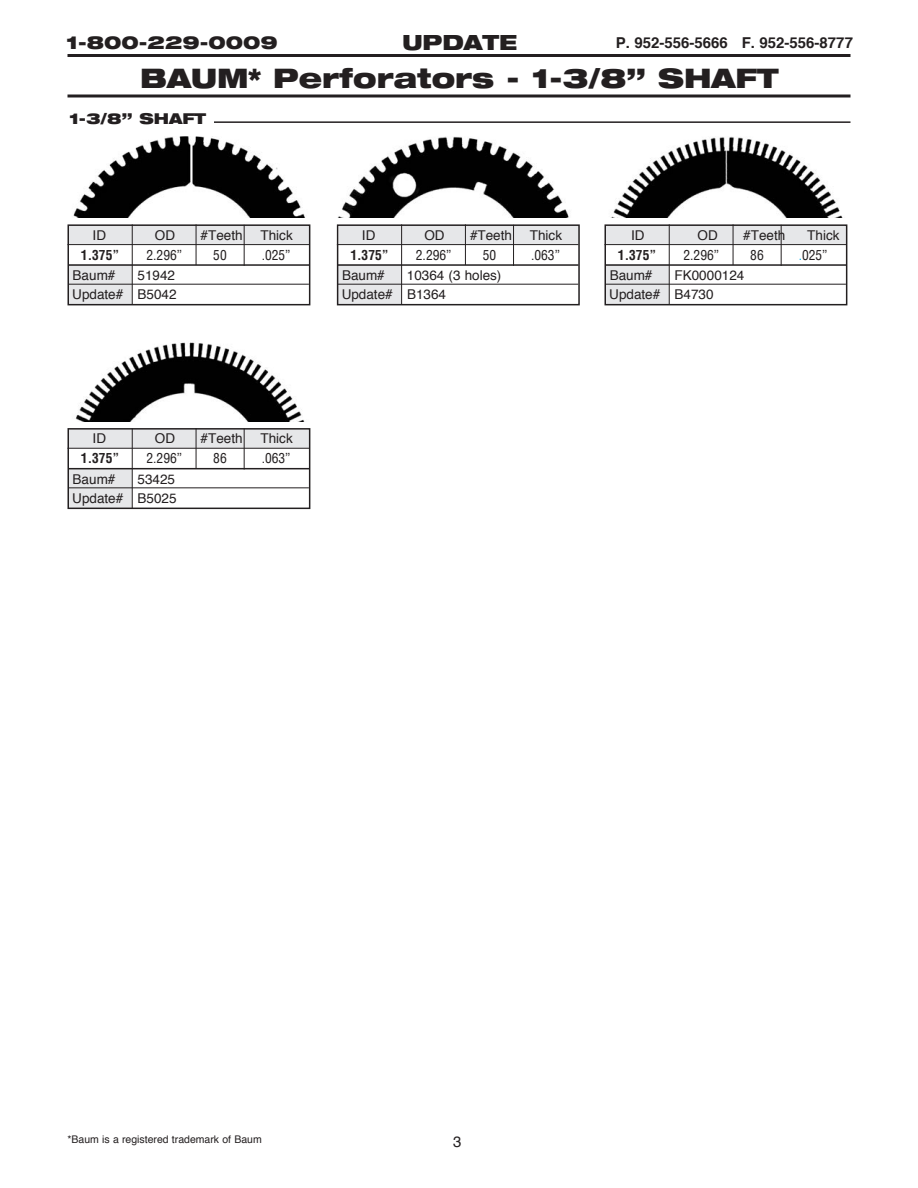
<style>
.page{position:relative;width:918px;height:1188px;background:#fff}
.page>*{position:absolute;margin:0;border:0;box-sizing:border-box;transform-origin:0 0}
.t1{font:900 expanded 27px "Helvetica Neue";color:#231f20}
.t2{font:900 expanded 21px "Helvetica Neue";color:#231f20}
.t3{font:900 expanded 18px "Helvetica Neue";color:#231f20}
.t4{font:700 15px "Helvetica";color:#231f20}
.t5{font:900 expanded 15px "Helvetica Neue";color:#231f20}
.t6{font:15px "Helvetica";color:#231f20}
.t7{font:13.5px "Helvetica";color:#231f20}
.t8{font:condensed 13.5px "Helvetica";color:#231f20}
.t9{font:700 condensed 13.5px "Helvetica";color:#231f20}
.t10{font:10.5px "Helvetica";color:#231f20}
.s1{color:#00aeef}
</style>
<div class="page">
<hr style="left:68px;top:54px;width:782px;height:3px;background:#231f20">
<svg style="left:68px;top:94px;width:782px;height:4px;background:#595657"></svg>
<div style="left:70px;top:429px;width:239px;height:19px;background:#e6e7e9"></div>
<div style="left:68px;top:469px;width:64px;height:39px;background:#e6e7e9"></div>
<div style="left:68px;top:428px;width:242px;height:81px;border:2px solid #231f20"></div>
<hr style="left:68px;top:448px;width:241px;height:1px;background:#231f20">
<hr style="left:68px;top:468px;width:241px;height:1px;background:#231f20">
<hr style="left:68px;top:487px;width:241px;height:1px;background:#231f20">
<hr style="left:132px;top:428px;width:1px;height:80px;background:#231f20">
<hr style="left:196px;top:428px;width:1px;height:41px;background:#231f20">
<hr style="left:244px;top:428px;width:1px;height:42px;background:#231f20">
<img style="left:75px;top:342px;width:229px;height:79px">
<hr style="left:205px;top:121px;width:645px;height:2px;background:#231f20">
<div style="left:68px;top:110px;width:146px;height:18px;background:#fff"></div>
<div style="left:339px;top:226px;width:240px;height:18px;background:#e6e7e9"></div>
<div style="left:338px;top:265px;width:63px;height:39px;background:#e6e7e9"></div>
<div style="left:337px;top:224px;width:243px;height:81px;border:2px solid #231f20"></div>
<hr style="left:337px;top:244px;width:242px;height:1px;background:#231f20">
<hr style="left:338px;top:264px;width:241px;height:2px;background:#231f20">
<hr style="left:338px;top:284px;width:240px;height:1px;background:#231f20">
<hr style="left:401px;top:224px;width:1px;height:80px;background:#231f20">
<hr style="left:465px;top:224px;width:1px;height:41px;background:#231f20">
<hr style="left:513px;top:225px;width:1px;height:41px;background:#231f20">
<img style="left:338px;top:136px;width:231px;height:82px">
<div style="left:70px;top:226px;width:239px;height:18px;background:#e6e7e9"></div>
<div style="left:68px;top:265px;width:64px;height:39px;background:#e6e7e9"></div>
<div style="left:68px;top:224px;width:242px;height:81px;border:2px solid #231f20"></div>
<hr style="left:68px;top:244px;width:241px;height:1px;background:#231f20">
<hr style="left:68px;top:264px;width:241px;height:2px;background:#231f20">
<hr style="left:68px;top:284px;width:241px;height:1px;background:#231f20">
<hr style="left:132px;top:224px;width:1px;height:80px;background:#231f20">
<hr style="left:196px;top:224px;width:1px;height:41px;background:#231f20">
<hr style="left:244px;top:225px;width:1px;height:41px;background:#231f20">
<img style="left:73px;top:136px;width:233px;height:82px">
<div style="left:607px;top:226px;width:239px;height:18px;background:#e6e7e9"></div>
<div style="left:605px;top:265px;width:64px;height:39px;background:#e6e7e9"></div>
<div style="left:604px;top:224px;width:243px;height:81px;border:2px solid #231f20"></div>
<hr style="left:604px;top:244px;width:242px;height:1px;background:#231f20">
<hr style="left:605px;top:264px;width:241px;height:2px;background:#231f20">
<hr style="left:605px;top:284px;width:241px;height:1px;background:#231f20">
<hr style="left:669px;top:224px;width:1px;height:80px;background:#231f20">
<hr style="left:733px;top:224px;width:1px;height:41px;background:#231f20">
<hr style="left:781px;top:225px;width:1px;height:41px;background:#231f20">
<img style="left:611px;top:136px;width:232px;height:82px">
<p class="t3" style="left:66px;top:30px;width:213px">1-800-229-0009</p>
<p class="t2" style="left:402px;top:28px;width:116px">UPDATE</p>
<p class="t4" style="left:616px;top:31px;width:239px">P. 952-556-5666 F. 952-556-8777</p>
<p class="t1" style="left:140px;top:61px;width:640px">BAUM* Perforators - 1-3/8” SHAFT</p>
<p class="t5" style="left:69px;top:109px;width:139px">1-3/8” SHAFT</p>
<p class="t7" style="left:93px;top:225px;width:15px">ID</p>
<p class="t7" style="left:155px;top:225px;width:22px">OD</p>
<p class="t7" style="left:201px;top:225px;width:44px">#Teeth</p>
<p class="t7" style="left:261px;top:225px;width:34px">Thick</p>
<p class="t7" style="left:73px;top:265px;width:44px">Baum#</p>
<p class="t9" style="left:81px;top:247px;width:40px">1.375”</p>
<p class="t8" style="left:147px;top:246px;width:37px">2.296”</p>
<p class="t8" style="left:213px;top:246px;width:15px">50</p>
<p class="t8" style="left:262px;top:246px;width:30px">.025”</p>
<p class="t7" style="left:138px;top:265px;width:39px">51942</p>
<p class="t7" style="left:72px;top:284px;width:53px">Update#</p>
<p class="t7" style="left:138px;top:284px;width:41px">B5042</p>
<p class="t7" style="left:362px;top:225px;width:15px">ID</p>
<p class="t7" style="left:424px;top:225px;width:22px">OD</p>
<p class="t7" style="left:470px;top:225px;width:44px">#Teeth</p>
<p class="t7" style="left:530px;top:225px;width:34px">Thick</p>
<p class="t7" style="left:342px;top:265px;width:44px">Baum#</p>
<p class="t9" style="left:350px;top:247px;width:40px">1.375”</p>
<p class="t8" style="left:416px;top:246px;width:37px">2.296”</p>
<p class="t8" style="left:483px;top:246px;width:15px">50</p>
<p class="t8" style="left:531px;top:246px;width:30px">.063”</p>
<p class="t7" style="left:407px;top:265px;width:96px">10364 (3 holes)</p>
<p class="t7" style="left:342px;top:284px;width:53px">Update#</p>
<p class="t7" style="left:407px;top:284px;width:41px">B1364</p>
<p class="t7" style="left:631px;top:225px;width:15px">ID</p>
<p class="t7" style="left:698px;top:225px;width:22px">OD</p>
<p class="t7" style="left:743px;top:225px;width:44px">#Teeth</p>
<p class="t7" style="left:807px;top:225px;width:34px">Thick</p>
<p class="t7" style="left:610px;top:265px;width:44px">Baum#</p>
<p class="t9" style="left:618px;top:247px;width:40px">1.375”</p>
<p class="t8" style="left:684px;top:246px;width:37px">2.296”</p>
<p class="t8" style="left:750px;top:246px;width:15px">86</p>
<p class="t8" style="left:799px;top:246px;width:30px"><span class="s1">.</span>025”</p>
<p class="t7" style="left:675px;top:265px;width:71px">FK0000124</p>
<p class="t7" style="left:609px;top:284px;width:53px">Update#</p>
<p class="t7" style="left:675px;top:284px;width:41px">B4730</p>
<p class="t7" style="left:93px;top:428px;width:15px">ID</p>
<p class="t7" style="left:155px;top:428px;width:22px">OD</p>
<p class="t7" style="left:201px;top:428px;width:44px">#Teeth</p>
<p class="t7" style="left:261px;top:428px;width:34px">Thick</p>
<p class="t7" style="left:73px;top:469px;width:44px">Baum#</p>
<p class="t9" style="left:81px;top:450px;width:40px">1.375”</p>
<p class="t8" style="left:147px;top:450px;width:37px">2.296”</p>
<p class="t8" style="left:213px;top:450px;width:15px">86</p>
<p class="t8" style="left:262px;top:450px;width:30px">.063”</p>
<p class="t7" style="left:138px;top:469px;width:39px">53425</p>
<p class="t7" style="left:72px;top:488px;width:53px">Update#</p>
<p class="t7" style="left:138px;top:488px;width:41px">B5025</p>
<p class="t10" style="left:68px;top:1132px;width:196px">*Baum is a registered trademark of Baum</p>
<p class="t6" style="left:453px;top:1130px;width:10px">3</p>
</div>
